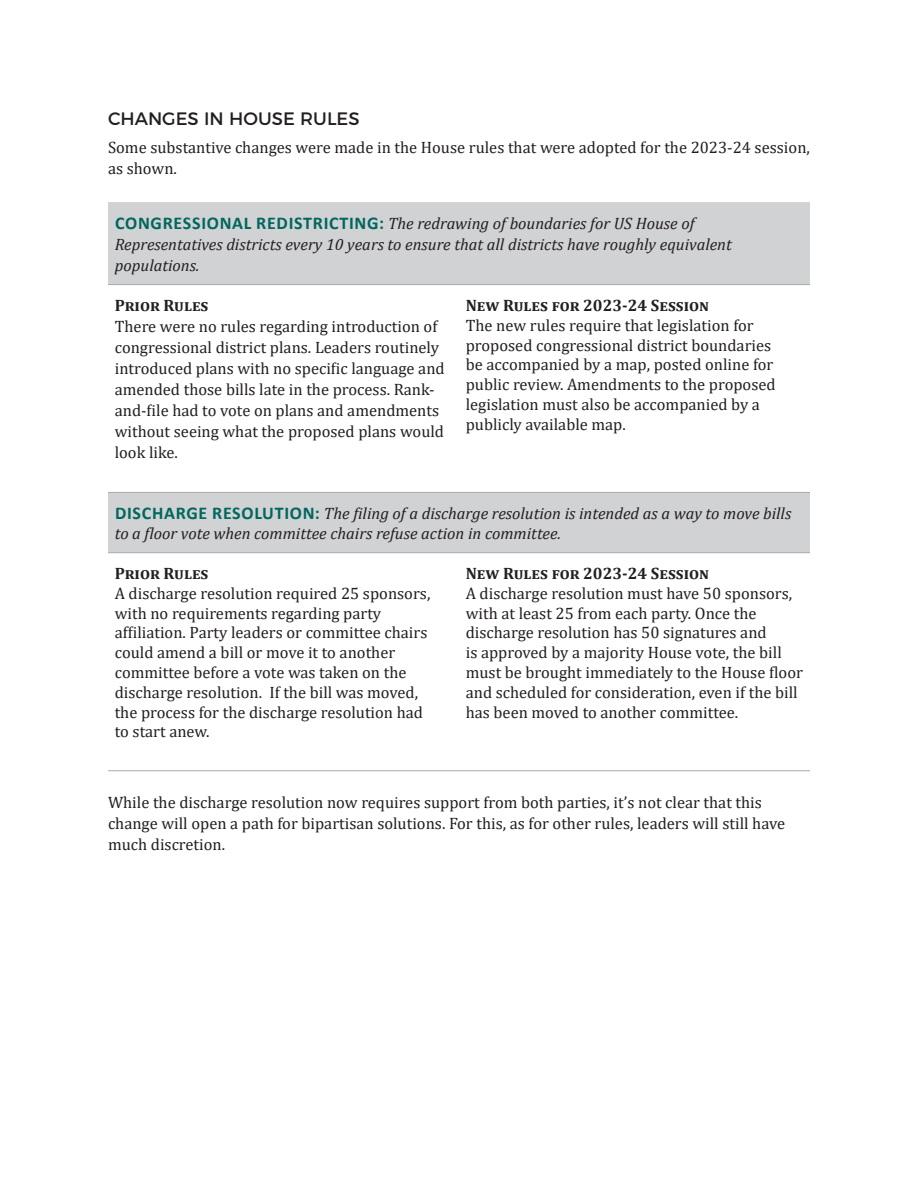
<style>
.page{position:relative;width:918px;height:1188px;background:#fff}
.page>*{position:absolute;margin:0;border:0;box-sizing:border-box;transform-origin:0 0}
.t1{font:18px "Montserrat";color:#231f20}
.t2{font:16.5px/19.8px "Cambria";color:#231f20}
.t3{font:italic 16.5px/21px "Cambria";color:#231f20}
.t4{font:700 16.5px "Cambria";color:#231f20}
.s1{font-family:"Calibri";font-weight:700;font-style:normal;font-size:18px;color:#00665e}
</style>
<div class="page">
<svg style="left:108px;top:202px;width:702px;height:350px"></svg>
<hr style="left:108px;top:284px;width:351px;height:1px;background:#a8a9ad">
<hr style="left:459px;top:284px;width:351px;height:1px;background:#a8a9ad">
<hr style="left:108px;top:492px;width:351px;height:1px;background:#a8a9ad">
<hr style="left:459px;top:492px;width:351px;height:1px;background:#a8a9ad">
<hr style="left:108px;top:552px;width:351px;height:1px;background:#a8a9ad">
<hr style="left:459px;top:552px;width:351px;height:1px;background:#a8a9ad">
<hr style="left:108px;top:770px;width:351px;height:1px;background:#a8a9ad">
<hr style="left:459px;top:770px;width:351px;height:1px;background:#a8a9ad">
<p class="t1" style="left:108px;top:105px;width:253px">CHANGES IN HOUSE RULES</p>
<p class="t2" style="left:108px;top:137px;width:703px;line-height:21px">Some substantive changes were made in the House rules that were adopted for the 2023-24 session, as shown.</p>
<p class="t3" style="left:115px;top:212px;width:619px"><span class="s1">CONGRESSIONAL REDISTRICTING:</span> The redrawing of boundaries for US House of<br>Representatives districts every 10 years to ensure that all districts have roughly equivalent populations.</p>
<p class="t4" style="left:115px;top:294px;width:95px">Prior Rules</p>
<p class="t2" style="left:115px;top:316px;width:331px;line-height:21px">There were no rules regarding introduction of congressional district plans. Leaders routinely introduced plans with no specific language and amended those bills late in the process. Rank&shy;and-file had to vote on plans and amendments without seeing what the proposed plans would look like.</p>
<p class="t4" style="left:466px;top:294px;width:245px">New Rules for 2023-24 Session</p>
<p class="t2" style="left:466px;top:315px;width:311px">The new rules require that legislation for proposed congressional district boundaries be accompanied by a map, posted online for public review. Amendments to the proposed legislation must also be accompanied by a publicly available map.</p>
<p class="t3" style="left:115px;top:503px;width:678px;line-height:19.8px"><span class="s1">DISCHARGE RESOLUTION:</span> The filing of a discharge resolution is intended as a way to move bills to a floor vote when committee chairs refuse action in committee.</p>
<p class="t4" style="left:115px;top:562px;width:95px">Prior Rules</p>
<p class="t2" style="left:115px;top:583px;width:317px">A discharge resolution required 25 sponsors, with no requirements regarding party affiliation. Party leaders or committee chairs could amend a bill or move it to another committee before a vote was taken on the discharge resolution. If the bill was moved, the process for the discharge resolution had to start anew.</p>
<p class="t4" style="left:466px;top:562px;width:245px">New Rules for 2023-24 Session</p>
<p class="t2" style="left:466px;top:583px;width:339px">A discharge resolution must have 50 sponsors, with at least 25 from each party. Once the discharge resolution has 50 signatures and<br>is approved by a majority House vote, the bill must be brought immediately to the House floor and scheduled for consideration, even if the bill has been moved to another committee.</p>
<p class="t2" style="left:108px;top:791px;width:679px;line-height:21.3px">While the discharge resolution now requires support from both parties, it’s not clear that this change will open a path for bipartisan solutions. For this, as for other rules, leaders will still have much discretion.</p>
</div>
